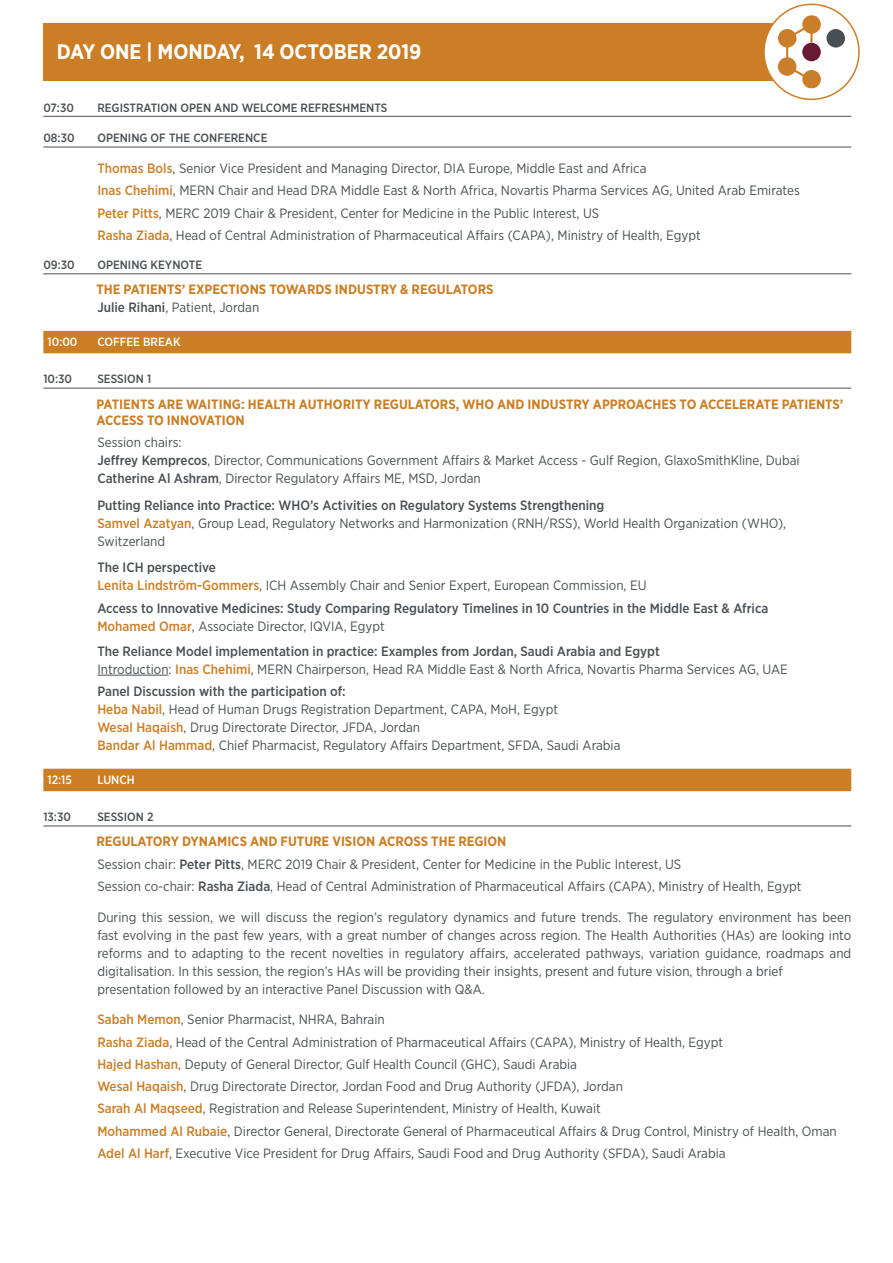
<style>
.page{position:relative;width:893px;height:1263px;background:#fff}
.page>*{position:absolute;margin:0;border:0;box-sizing:border-box;transform-origin:0 0}
.t1{font:700 21px "Gotham Narrow";color:#fff}
.t2{font:13.5px/18px "Gotham Narrow";color:#494f54}
.t3{font:500 13.5px/18px "Gotham Narrow";color:#494f54}
.SESSION_TITLE{font:700 13.5px/16.5px "Gotham Narrow";color:#cb7e24}
.SESSION{font:500 12px "Gotham Narrow";color:#494f54}
.CB___LUNCH{font:500 12px "Gotham Narrow";color:#fff}
.s1{font-weight:500;color:#cb7e25}
.s2{font-weight:500}
.s3{color:#cb7e25}
.s4{font-weight:400}
</style>
<div class="page">
<div style="left:43px;top:23px;width:807px;height:58px;background:#cb7e25"></div>
<div style="left:764px;top:4px;width:95px;height:95px;background:#fff;border-radius:50%"></div>
<svg style="left:802px;top:70px;width:19px;height:19px"></svg>
<div style="left:778px;top:57px;width:18px;height:19px;background:#cb7e2a;border-radius:50%"></div>
<div style="left:778px;top:29px;width:18px;height:19px;background:#cb7e2a;border-radius:50%"></div>
<div style="left:802px;top:15px;width:19px;height:19px;background:#cb7e2a;border-radius:50%"></div>
<div style="left:802px;top:43px;width:19px;height:18px;background:#691931;border-radius:50%"></div>
<div style="left:826px;top:29px;width:19px;height:19px;background:#484f55;border-radius:50%"></div>
<svg style="left:784px;top:64px;width:30px;height:19px"></svg>
<hr style="left:786px;top:38px;width:2px;height:29px;background:#cb7e2a">
<hr style="left:810px;top:24px;width:3px;height:19px;background:#cb7e2a">
<svg style="left:784px;top:22px;width:30px;height:19px"></svg>
<div style="left:763px;top:4px;width:97px;height:96px;border:2px solid #cb7e24;border-radius:50%"></div>
<hr style="left:43px;top:116px;width:808px;height:1px;background:#494f54">
<hr style="left:43px;top:147px;width:808px;height:1px;background:#494f54">
<hr style="left:43px;top:273px;width:808px;height:1px;background:#494f54">
<div style="left:43px;top:331px;width:808px;height:22px;background:#cb7e24"></div>
<hr style="left:43px;top:388px;width:808px;height:1px;background:#494f54">
<hr style="left:97px;top:675px;width:72px;height:1px;background:#494f54">
<div style="left:43px;top:769px;width:808px;height:22px;background:#cb7e24"></div>
<hr style="left:43px;top:825px;width:808px;height:1px;background:#494f54">
<p class="t1" style="left:57px;top:38px;width:366px">DAY ONE | MONDAY, 14 OCTOBER 2019</p>
<p class="SESSION" style="left:43px;top:100px;width:32px">07:30</p>
<p class="SESSION" style="left:97px;top:100px;width:292px">REGISTRATION OPEN AND WELCOME REFRESHMENTS</p>
<p class="SESSION" style="left:43px;top:131px;width:33px">08:30</p>
<p class="SESSION" style="left:97px;top:131px;width:172px">OPENING OF THE CONFERENCE</p>
<p class="t2" style="left:97px;top:159px;width:551px"><span class="s1">Thomas Bols</span>, Senior Vice President and Managing Director, DIA Europe, Middle East and Africa</p>
<p class="t2" style="left:97px;top:181px;width:704px"><span class="s1">Inas Chehimi</span>, MERN Chair and Head DRA Middle East &amp; North Africa, Novartis Pharma Services AG, United Arab Emirates</p>
<p class="t2" style="left:97px;top:204px;width:503px"><span class="s1">Peter Pitts</span>, MERC 2019 Chair &amp; President, Center for Medicine in the Public Interest, US</p>
<p class="t2" style="left:97px;top:226px;width:605px"><span class="s1">Rasha Ziada</span>, Head of Central Administration of Pharmaceutical Affairs (CAPA), Ministry of Health, Egypt</p>
<p class="SESSION" style="left:43px;top:257px;width:33px">09:30</p>
<p class="SESSION" style="left:97px;top:257px;width:106px">OPENING KEYNOTE</p>
<p class="SESSION_TITLE" style="left:97px;top:281px;width:399px">THE PATIENTS’ EXPECTIONS TOWARDS INDUSTRY &amp; REGULATORS</p>
<p class="t2" style="left:97px;top:298px;width:163px"><span class="s2">Julie Rihani</span>, Patient, Jordan</p>
<p class="CB___LUNCH" style="left:48px;top:334px;width:31px">10:00</p>
<p class="CB___LUNCH" style="left:97px;top:334px;width:85px">COFFEE BREAK</p>
<p class="SESSION" style="left:43px;top:372px;width:30px">10:30</p>
<p class="SESSION" style="left:97px;top:372px;width:55px">SESSION 1</p>
<p class="SESSION_TITLE" style="left:97px;top:395px;width:748px">PATIENTS ARE WAITING: HEALTH AUTHORITY REGULATORS, WHO AND INDUSTRY APPROACHES TO ACCELERATE PATIENTS’<br>ACCESS TO INNOVATION</p>
<p class="t2" style="left:97px;top:433px;width:86px">Session chairs:</p>
<p class="t2" style="left:97px;top:451px;width:704px"><span class="s2">Jeffrey Kemprecos</span>, Director, Communications Government Affairs &amp; Market Access - Gulf Region, GlaxoSmithKline, Dubai</p>
<p class="t2" style="left:97px;top:469px;width:385px"><span class="s2">Catherine Al Ashram</span>, Director Regulatory Affairs ME, MSD, Jordan</p>
<p class="t2" style="left:97px;top:496px;width:690px"><span class="s2">Putting Reliance into Practice: WHO’s Activities on Regulatory Systems Strengthening<br></span><span class="s1">Samvel Azatyan</span>, Group Lead, Regulatory Networks and Harmonization (RNH/RSS), World Health Organization (WHO),<br>Switzerland</p>
<p class="t2" style="left:97px;top:558px;width:551px"><span class="s2">The ICH perspective<br></span><span class="s1">Lenita Lindström-Gommers</span>, ICH Assembly Chair and Senior Expert, European Commission, EU</p>
<p class="t3" style="left:97px;top:599px;width:673px">Access to Innovative Medicines: Study Comparing Regulatory Timelines in 10 Countries in the Middle East &amp; Africa<br><span class="s3">Mohamed Omar</span><span class="s4">, Associate Director, IQVIA, Egypt</span></p>
<p class="t3" style="left:97px;top:642px;width:564px">The Reliance Model implementation in practice: Examples from Jordan, Saudi Arabia and Egypt</p>
<p class="t2" style="left:97px;top:660px;width:692px">Introduction: <span class="s1">Inas Chehimi</span>, MERN Chairperson, Head RA Middle East &amp; North Africa, Novartis Pharma Services AG, UAE</p>
<p class="t2" style="left:97px;top:682px;width:462px"><span class="s2">Panel Discussion with the participation of:<br></span><span class="s1">Heba Nabil</span>, Head of Human Drugs Registration Department, CAPA, MoH, Egypt<br><span class="s1">Wesal Haqaish</span>, Drug Directorate Director, JFDA, Jordan</p>
<p class="t2" style="left:97px;top:736px;width:525px"><span class="s1">Bandar Al Hammad</span>, Chief Pharmacist, Regulatory Affairs Department, SFDA, Saudi Arabia</p>
<p class="CB___LUNCH" style="left:48px;top:772px;width:26px">12:15</p>
<p class="CB___LUNCH" style="left:97px;top:772px;width:39px">LUNCH</p>
<p class="SESSION" style="left:43px;top:809px;width:29px">13:30</p>
<p class="SESSION" style="left:97px;top:809px;width:58px">SESSION 2</p>
<p class="SESSION_TITLE" style="left:97px;top:833px;width:411px">REGULATORY DYNAMICS AND FUTURE VISION ACROSS THE REGION</p>
<p class="t2" style="left:97px;top:854px;width:585px">Session chair: <span class="s2">Peter Pitts</span>, MERC 2019 Chair &amp; President, Center for Medicine in the Public Interest, US</p>
<p class="t2" style="left:97px;top:877px;width:706px">Session co-chair: <span class="s2">Rasha Ziada</span>, Head of Central Administration of Pharmaceutical Affairs (CAPA), Ministry of Health, Egypt</p>
<p class="t2" style="left:97px;top:907px;width:755px">During this session, we will discuss the region’s regulatory dynamics and future trends. The regulatory environment has been fast evolving in the past few years, with a great number of changes across region. The Health Authorities (HAs) are looking into reforms and to adapting to the recent novelties in regulatory affairs, accelerated pathways, variation guidance, roadmaps and digitalisation. In this session, the region’s HAs will be providing their insights, present and future vision, through a brief presentation followed by an interactive Panel Discussion with Q&amp;A.</p>
<p class="t2" style="left:97px;top:1010px;width:289px"><span class="s1">Sabah Memon</span>, Senior Pharmacist, NHRA, Bahrain</p>
<p class="t2" style="left:97px;top:1032px;width:627px"><span class="s1">Rasha Ziada</span>, Head of the Central Administration of Pharmaceutical Affairs (CAPA), Ministry of Health, Egypt</p>
<p class="t2" style="left:97px;top:1055px;width:481px"><span class="s1">Hajed Hashan</span>, Deputy of General Director, Gulf Health Council (GHC), Saudi Arabia</p>
<p class="t2" style="left:97px;top:1077px;width:527px"><span class="s1">Wesal Haqaish</span>, Drug Directorate Director, Jordan Food and Drug Authority (JFDA), Jordan</p>
<p class="t2" style="left:97px;top:1099px;width:505px"><span class="s1">Sarah Al Maqseed</span>, Registration and Release Superintendent, Ministry of Health, Kuwait</p>
<p class="t2" style="left:97px;top:1121px;width:741px"><span class="s1">Mohammed Al Rubaie</span>, Director General, Directorate General of Pharmaceutical Affairs &amp; Drug Control, Ministry of Health, Oman</p>
<p class="t2" style="left:97px;top:1144px;width:630px"><span class="s1">Adel Al Harf</span>, Executive Vice President for Drug Affairs, Saudi Food and Drug Authority (SFDA), Saudi Arabia</p>
</div>
